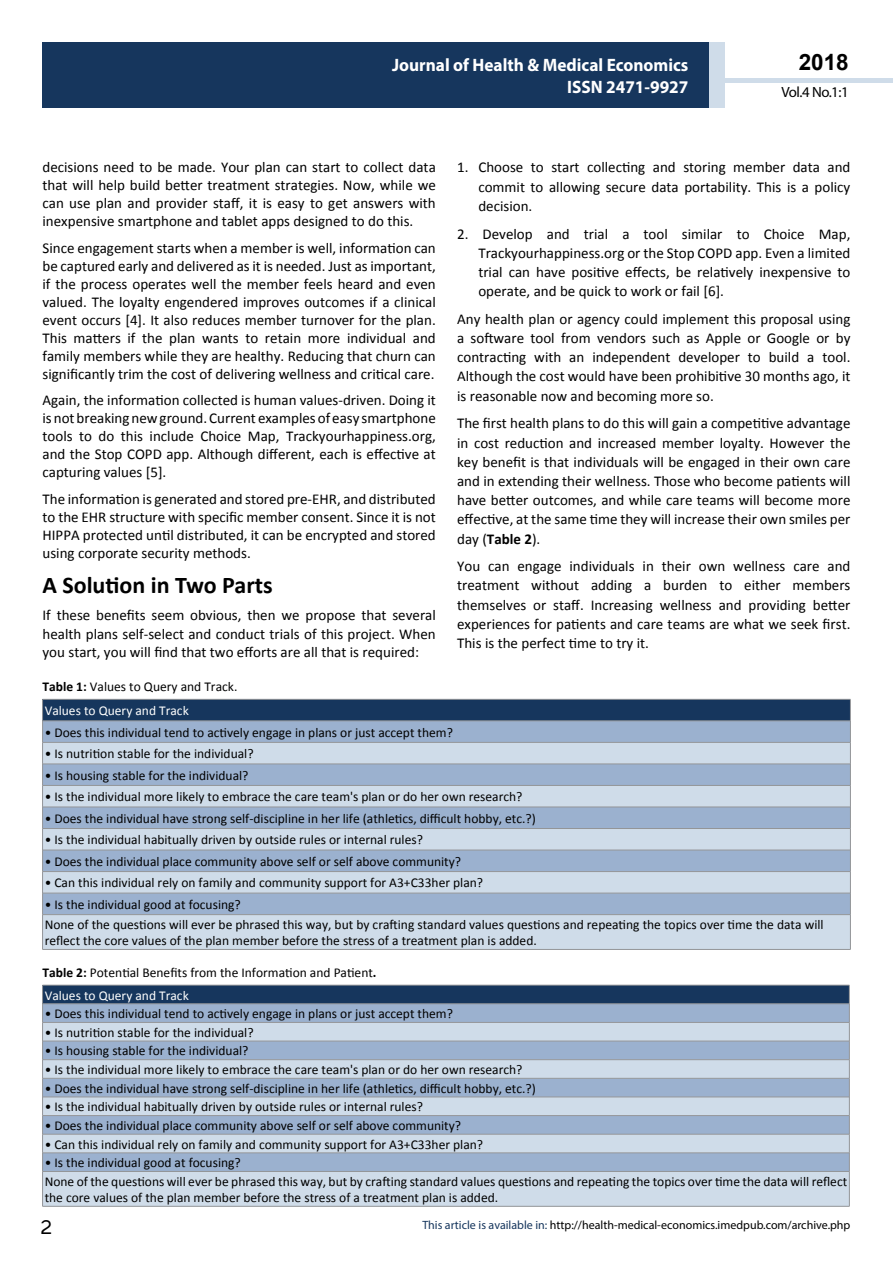
<style>
.page{position:relative;width:893px;height:1263px;background:#fff}
.page>*{position:absolute;margin:0;border:0;box-sizing:border-box;transform-origin:0 0}
.t1{font:25.5px "Tunga";color:#000}
.t2{font:700 24px "Calibri";color:#000}
.t3{font:700 22.5px "Arial";color:#000}
.t4{font:700 18px/21.6px "Myriad Pro";color:#fff;text-align:right;scale:.96 1}
.t5{font:15px/19.2px "Calibri";color:#000;text-align:justify}
.t6{font:14.85px "Myriad Pro";color:#000}
.t7{font:13.5px/20.1px "Calibri";color:#000}
.t8{font:13.5px "Calibri";color:#fff}
.t9{font:12px "Myriad Pro";color:#000}
.s1{font-weight:700}
.s2{color:#16365d}
</style>
<div class="page">
<hr style="left:725px;top:78px;width:168px;height:4px;background:#cfdce9">
<div style="left:43px;top:42px;width:666px;height:66px;background:#16365d"></div>
<div style="left:709px;top:42px;width:16px;height:66px;background:#cfdce9"></div>
<div style="left:43px;top:699px;width:807px;height:22px;background:#16365d"></div>
<div style="left:43px;top:722px;width:807px;height:20px;background:#9bb1cf"></div>
<svg style="left:43px;top:743px;width:807px;height:206px;fill:#cfdce9"></svg>
<hr style="left:43px;top:742px;width:807px;height:1px;background:#939598">
<hr style="left:43px;top:764px;width:807px;height:1px;background:#939598">
<hr style="left:43px;top:785px;width:807px;height:1px;background:#939598">
<hr style="left:43px;top:807px;width:807px;height:1px;background:#939598">
<hr style="left:43px;top:828px;width:807px;height:1px;background:#939598">
<hr style="left:43px;top:850px;width:807px;height:1px;background:#939598">
<hr style="left:43px;top:871px;width:807px;height:1px;background:#939598">
<hr style="left:43px;top:893px;width:807px;height:1px;background:#939598">
<hr style="left:43px;top:914px;width:807px;height:1px;background:#939598">
<hr style="left:42px;top:915px;width:1px;height:34px;background:#939598">
<hr style="left:850px;top:915px;width:1px;height:34px;background:#939598">
<hr style="left:43px;top:949px;width:807px;height:1px;background:#939598">
<hr style="left:43px;top:699px;width:807px;height:1px;background:#939598">
<svg style="left:42px;top:699px;width:1px;height:215px"></svg>
<svg style="left:850px;top:699px;width:1px;height:215px"></svg>
<hr style="left:43px;top:721px;width:807px;height:1px;background:#939598">
<div style="left:43px;top:985px;width:806px;height:19px;background:#16365d"></div>
<div style="left:43px;top:1004px;width:806px;height:18px;background:#9bb1cf"></div>
<svg style="left:43px;top:1023px;width:806px;height:183px;fill:#cfdce9"></svg>
<hr style="left:43px;top:1022px;width:806px;height:1px;background:#939598">
<hr style="left:43px;top:1041px;width:806px;height:1px;background:#939598">
<hr style="left:43px;top:1059px;width:806px;height:1px;background:#939598">
<hr style="left:43px;top:1078px;width:806px;height:1px;background:#939598">
<hr style="left:43px;top:1097px;width:806px;height:1px;background:#939598">
<hr style="left:43px;top:1115px;width:806px;height:1px;background:#939598">
<hr style="left:43px;top:1134px;width:806px;height:1px;background:#939598">
<hr style="left:43px;top:1152px;width:806px;height:1px;background:#939598">
<hr style="left:43px;top:1171px;width:806px;height:1px;background:#939598">
<hr style="left:42px;top:1171px;width:1px;height:35px;background:#939598">
<hr style="left:849px;top:1171px;width:1px;height:35px;background:#939598">
<hr style="left:43px;top:1206px;width:806px;height:1px;background:#939598">
<hr style="left:43px;top:985px;width:806px;height:1px;background:#939598">
<svg style="left:42px;top:985px;width:1px;height:186px"></svg>
<svg style="left:849px;top:985px;width:1px;height:186px"></svg>
<hr style="left:43px;top:1003px;width:806px;height:1px;background:#939598">
<p class="t4" style="left:517px;top:53px;width:198px">ARCHIVOS DE MEDICINA<br>ISSN 1698-9465</p>
<h3 class="t3" style="left:799px;top:47px;width:52px">2018</h3>
<p class="t4" style="left:392px;top:54px;width:310px">Journal of Health &amp; Medical Economics<br>ISSN 2471-9927</p>
<p class="t6" style="left:781px;top:83px;width:69px">Vol.4 No.1:1</p>
<p class="t5" style="left:43px;top:158px;width:395px;line-height:18px">decisions need to be made. Your plan can start to collect data that will help build better treatment strategies. Now, while we can use plan and provider staff, it is easy to get answers with inexpensive smartphone and tablet apps designed to do this.</p>
<p class="t5" style="left:43px;top:239px;width:395px;line-height:18px">Since engagement starts when a member is well, information can be captured early and delivered as it is needed. Just as important, if the process operates well the member feels heard and even valued. The loyalty engendered improves outcomes if a clinical event occurs [4]. It also reduces member turnover for the plan.<br>This matters if the plan wants to retain more individual and family members while they are healthy. Reducing that churn can significantly trim the cost of delivering wellness and critical care.</p>
<p class="t5" style="left:43px;top:391px;width:395px;line-height:18px">Again, the information collected is human values-driven. Doing it is not breaking new ground. Current examples of easy smartphone tools to do this include Choice Map, Trackyourhappiness.org, and the Stop COPD app. Although different, each is effective at capturing values [5].</p>
<p class="t5" style="left:43px;top:490px;width:395px;line-height:18.1px">The information is generated and stored pre-EHR, and distributed to the EHR structure with specific member consent. Since it is not HIPPA protected until distributed, it can be encrypted and stored using corporate security methods.</p>
<h2 class="t2" style="left:43px;top:570px;width:232px">A Solution in Two Parts</h2>
<p class="t5" style="left:43px;top:606px;width:395px;line-height:18.5px">If these benefits seem obvious, then we propose that several health plans self-select and conduct trials of this project. When you start, you will find that two efforts are all that is required:</p>
<p class="t7" style="left:43px;top:676px;width:196px"><span class="s1">Table 1:</span> Values to Query and Track.</p>
<p class="t5" style="left:478px;top:158px;width:374px;text-indent:-21px">1. Choose to start collecting and storing member data and commit to allowing secure data portability. This is a policy decision.</p>
<p class="t5" style="left:478px;top:224px;width:374px;text-indent:-21px">2. Develop and trial a tool similar to Choice Map, Trackyourhappiness.org or the Stop COPD app. Even a limited trial can have positive effects, be relatively inexpensive to operate, and be quick to work or fail [6].</p>
<p class="t5" style="left:457px;top:309px;width:395px">Any health plan or agency could implement this proposal using a software tool from vendors such as Apple or Google or by contracting with an independent developer to build a tool.<br>Although the cost would have been prohibitive 30 months ago, it is reasonable now and becoming more so.</p>
<p class="t5" style="left:457px;top:414px;width:395px">The first health plans to do this will gain a competitive advantage in cost reduction and increased member loyalty. However the key benefit is that individuals will be engaged in their own care and in extending their wellness. Those who become patients will have better outcomes, and while care teams will become more effective, at the same time they will increase their own smiles per day (<span class="s1">Table 2</span>).</p>
<p class="t5" style="left:457px;top:557px;width:395px">You can engage individuals in their own wellness care and treatment without adding a burden to either members themselves or staff. Increasing wellness and providing better experiences for patients and care teams are what we seek first.<br>This is the perfect time to try it.</p>
<p class="t8" style="left:45px;top:702px;width:146px">Values to Query and Track</p>
<p class="t7" style="left:45px;top:722px;width:410px">• Does this individual tend to actively engage in plans or just accept them?</p>
<p class="t7" style="left:45px;top:744px;width:210px">• Is nutrition stable for the individual?</p>
<p class="t7" style="left:45px;top:765px;width:205px">• Is housing stable for the individual?</p>
<p class="t7" style="left:45px;top:787px;width:479px">• Is the individual more likely to embrace the care team's plan or do her own research?</p>
<p class="t7" style="left:45px;top:808px;width:493px">• Does the individual have strong self-discipline in her life (athletics, difficult hobby, etc.?)</p>
<p class="t7" style="left:45px;top:830px;width:380px">• Is the individual habitually driven by outside rules or internal rules?</p>
<p class="t7" style="left:45px;top:851px;width:418px">• Does the individual place community above self or self above community?</p>
<p class="t7" style="left:45px;top:873px;width:440px">• Can this individual rely on family and community support for A3+C33her plan?</p>
<p class="t7" style="left:45px;top:894px;width:780px">• Is the individual good at focusing?<br>None of the questions will ever be phrased this way, but by crafting standard values questions and repeating the topics over time the data will</p>
<p class="t7" style="left:45px;top:931px;width:494px">reflect the core values of the plan member before the stress of a treatment plan is added.</p>
<p class="t7" style="left:43px;top:962px;width:336px"><span class="s1">Table 2:</span> Potential Benefits from the Information and Patient<span class="s1">.</span></p>
<p class="t8" style="left:45px;top:986px;width:146px">Values to Query and Track</p>
<p class="t7" style="left:45px;top:1004px;width:410px">• Does this individual tend to actively engage in plans or just accept them?</p>
<p class="t7" style="left:45px;top:1022px;width:210px">• Is nutrition stable for the individual?</p>
<p class="t7" style="left:45px;top:1041px;width:205px">• Is housing stable for the individual?</p>
<p class="t7" style="left:45px;top:1059px;width:479px">• Is the individual more likely to embrace the care team's plan or do her own research?</p>
<p class="t7" style="left:45px;top:1078px;width:493px">• Does the individual have strong self-discipline in her life (athletics, difficult hobby, etc.?)</p>
<p class="t7" style="left:45px;top:1097px;width:380px">• Is the individual habitually driven by outside rules or internal rules?</p>
<p class="t7" style="left:45px;top:1115px;width:418px">• Does the individual place community above self or self above community?</p>
<p class="t7" style="left:45px;top:1134px;width:440px">• Can this individual rely on family and community support for A3+C33her plan?</p>
<p class="t7" style="left:45px;top:1153px;width:804px;line-height:18.6px">• Is the individual good at focusing?<br>None of the questions will ever be phrased this way, but by crafting standard values questions and repeating the topics over time the data will reflect</p>
<p class="t7" style="left:45px;top:1187px;width:455px">the core values of the plan member before the stress of a treatment plan is added.</p>
<h1 class="t1" style="left:41px;top:1210px;width:13px">2</h1>
<p class="t9" style="left:422px;top:1218px;width:430px"><span class="s2">This article is available in:</span> http://health-medical-economics.imedpub.com/archive.php</p>
</div>
